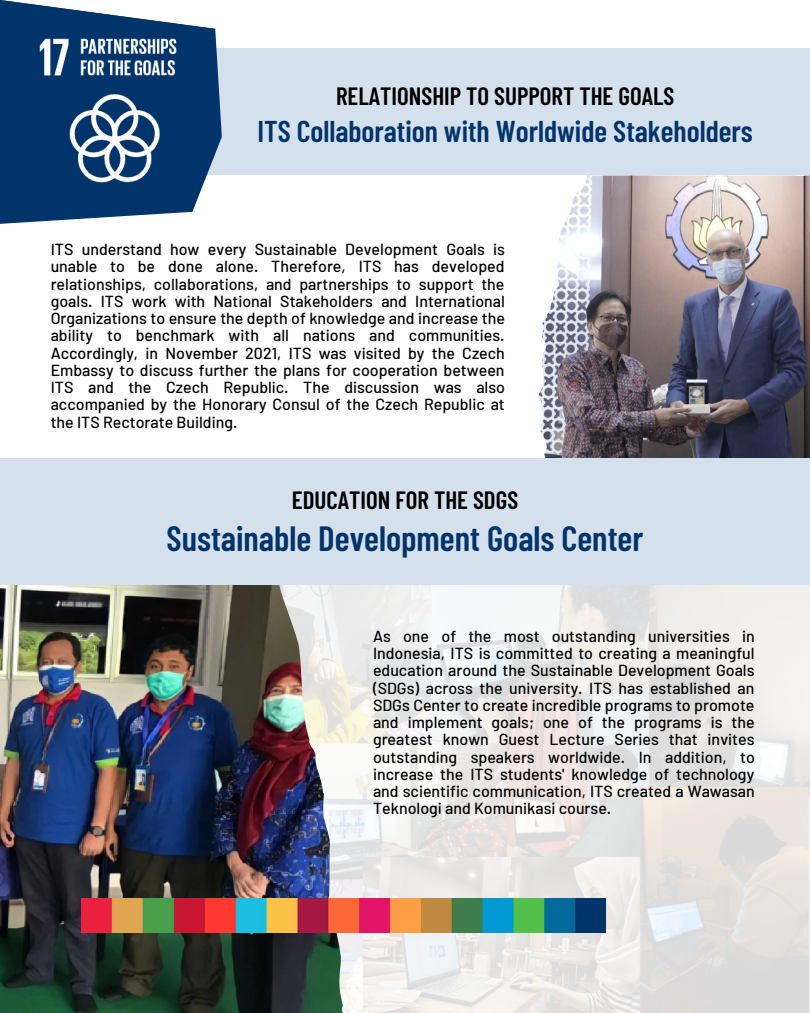
<style>
.page{position:relative;width:810px;height:1013px;background:#fff}
.page>*{position:absolute;margin:0;border:0;box-sizing:border-box;transform-origin:0 0}
.t1{font:600 35px "Barlow Condensed";color:#01346b}
.t2{font:600 30px "Barlow Condensed";color:#01346b}
.t3{font:600 25px "Barlow Condensed";color:#000}
.t4{font:500 16px/17.2px "Barlow";color:#000;text-align:justify}
</style>
<div class="page">
<div style="left:0;top:49px;width:810px;height:126px;background:#d5e0ed"></div>
<img style="left:343px;top:584px;width:467px;height:428px">
<img style="left:0;top:584px;width:343px;height:428px">
<img style="left:81px;top:898px;width:524px;height:34px">
<img style="left:538px;top:175px;width:272px;height:283px">
<div style="left:0;top:458px;width:810px;height:126px;background:#d5e0ed"></div>
<img style="left:0;top:0;width:221px;height:223px">
<h3 class="t3" style="left:336px;top:80px;width:340px">RELATIONSHIP TO SUPPORT THE GOALS</h3>
<h2 class="t2" style="left:258px;top:112px;width:497px">ITS Collaboration with Worldwide Stakeholders</h2>
<p class="t4" style="left:51px;top:240px;width:456px">ITS understand how every Sustainable Development Goals is unable to be done alone. Therefore, ITS has developed relationships, collaborations, and partnerships to support the goals. ITS work with National Stakeholders and International Organizations to ensure the depth of knowledge and increase the ability to benchmark with all nations and communities.<br>Accordingly, in November 2021, ITS was visited by the Czech Embassy to discuss further the plans for cooperation between ITS and the Czech Republic. The discussion was also accompanied by the Honorary Consul of the Czech Republic at the ITS Rectorate Building.</p>
<h3 class="t3" style="left:292px;top:484px;width:228px">EDUCATION FOR THE SDGS</h3>
<h1 class="t1" style="left:167px;top:516px;width:478px">Sustainable Development Goals Center</h1>
<p class="t4" style="left:373px;top:627px;width:383px">As one of the most outstanding universities in Indonesia, ITS is committed to creating a meaningful education around the Sustainable Development Goals (SDGs) across the university. ITS has established an SDGs Center to create incredible programs to promote and implement goals; one of the programs is the greatest known Guest Lecture Series that invites outstanding speakers worldwide. In addition, to increase the ITS students' knowledge of technology and scientific communication, ITS created a Wawasan Teknologi and Komunikasi course.</p>
</div>
